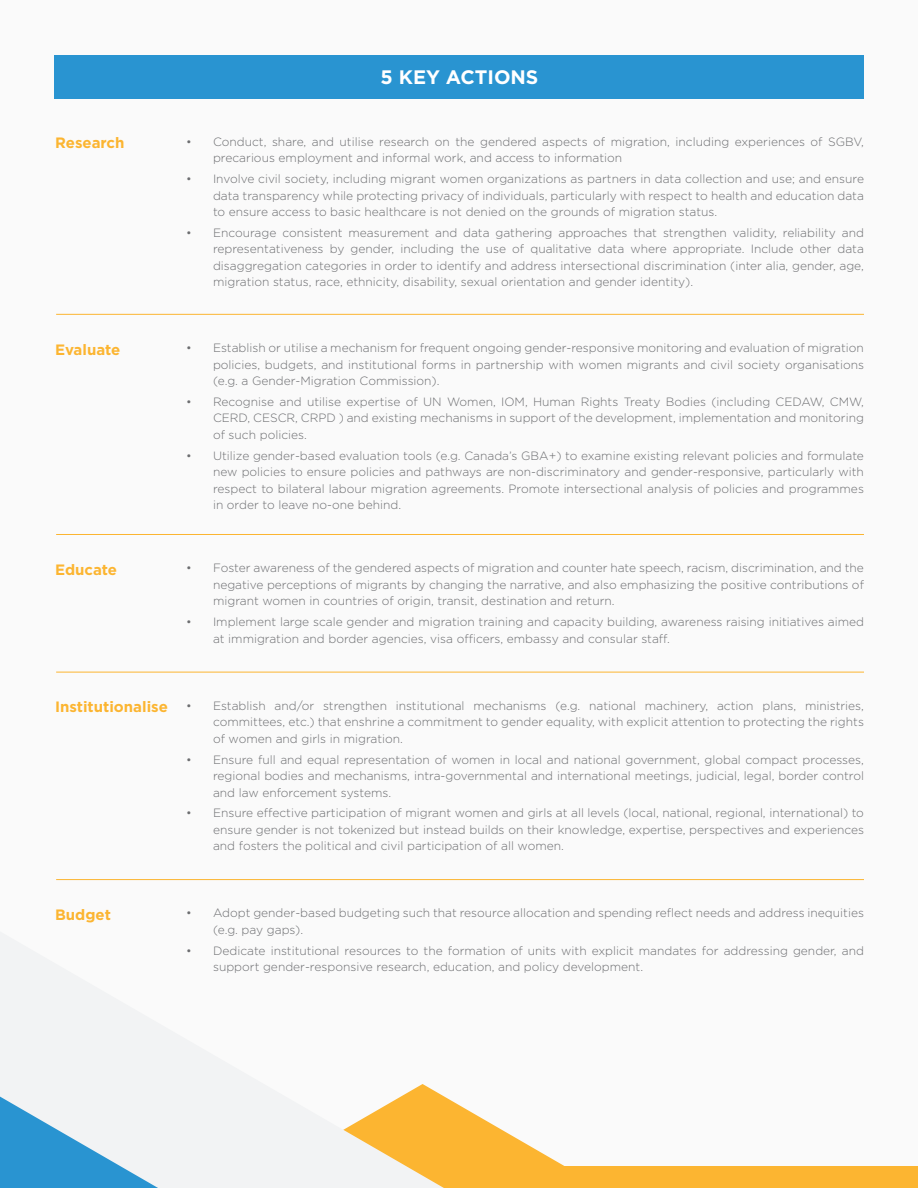
<style>
.page{position:relative;width:918px;height:1188px;background:#fafafa}
.page>*{position:absolute;margin:0;border:0;box-sizing:border-box;transform-origin:0 0}
.t1{font:700 19.5px "Gotham";color:#fff}
.t2{font:700 15px "Gotham";color:#fcb531}
.t3{font:300 12px/16.5px "Gotham";color:#6c6d70;text-align:justify}
</style>
<div class="page">
<div style="left:0;top:1166px;width:918px;height:22px;background:#fcb531"></div>
<div style="left:54px;top:55px;width:810px;height:44px;background:#2994d1"></div>
<hr style="left:56px;top:314px;width:808px;height:1px;background:#fcb531">
<hr style="left:56px;top:534px;width:808px;height:1px;background:#fcb531">
<hr style="left:56px;top:672px;width:808px;height:1px;background:#fcb531">
<hr style="left:56px;top:879px;width:808px;height:1px;background:#fcb531">
<svg style="left:444px;top:1096px;width:120px;height:70px"></svg>
<svg style="left:0;top:1084px;width:444px;height:104px"></svg>
<svg style="left:0;top:1097px;width:158px;height:91px"></svg>
<p class="t1" style="left:381px;top:65px;width:159px">5 KEY ACTIONS</p>
<p class="t2" style="left:55px;top:134px;width:71px">Research</p>
<p class="t3" style="left:213px;top:133px;width:652px;text-indent:-27px">• Conduct, share, and utilise research on the gendered aspects of migration, including experiences of SGBV, precarious employment and informal work, and access to information</p>
<p class="t3" style="left:213px;top:170px;width:653px;text-indent:-27px">• Involve civil society, including migrant women organizations as partners in data collection and use; and ensure data transparency while protecting privacy of individuals, particularly with respect to health and education data to ensure access to basic healthcare is not denied on the grounds of migration status.</p>
<p class="t3" style="left:213px;top:224px;width:652px;text-indent:-27px">• Encourage consistent measurement and data gathering approaches that strengthen validity, reliability and representativeness by gender, including the use of qualitative data where appropriate. Include other data disaggregation categories in order to identify and address intersectional discrimination (inter alia, gender, age, migration status, race, ethnicity, disability, sexual orientation and gender identity).</p>
<p class="t2" style="left:55px;top:341px;width:67px">Evaluate</p>
<p class="t3" style="left:213px;top:339px;width:652px;text-indent:-27px">• Establish or utilise a mechanism for frequent ongoing gender-responsive monitoring and evaluation of migration policies, budgets, and institutional forms in partnership with women migrants and civil society organisations (e.g. a Gender-Migration Commission).</p>
<p class="t3" style="left:213px;top:393px;width:652px;text-indent:-27px">• Recognise and utilise expertise of UN Women, IOM, Human Rights Treaty Bodies (including CEDAW, CMW, CERD, CESCR, CRPD ) and existing mechanisms in support of the development, implementation and monitoring of such policies.</p>
<p class="t3" style="left:213px;top:447px;width:652px;text-indent:-27px">• Utilize gender-based evaluation tools (e.g. Canada’s GBA+) to examine existing relevant policies and formulate new policies to ensure policies and pathways are non-discriminatory and gender-responsive, particularly with respect to bilateral labour migration agreements. Promote intersectional analysis of policies and programmes in order to leave no-one behind.</p>
<p class="t2" style="left:55px;top:561px;width:63px">Educate</p>
<p class="t3" style="left:213px;top:560px;width:652px;text-indent:-27px">• Foster awareness of the gendered aspects of migration and counter hate speech, racism, discrimination, and the negative perceptions of migrants by changing the narrative, and also emphasizing the positive contributions of migrant women in countries of origin, transit, destination and return.</p>
<p class="t3" style="left:213px;top:613px;width:653px;text-indent:-27px">• Implement large scale gender and migration training and capacity building, awareness raising initiatives aimed at immigration and border agencies, visa officers, embassy and consular staff.</p>
<p class="t2" style="left:55px;top:698px;width:114px">Institutionalise</p>
<p class="t3" style="left:213px;top:697px;width:652px;text-indent:-27px">• Establish and/or strengthen institutional mechanisms (e.g. national machinery, action plans, ministries, committees, etc.) that enshrine a commitment to gender equality, with explicit attention to protecting the rights of women and girls in migration.</p>
<p class="t3" style="left:213px;top:751px;width:653px;text-indent:-27px">• Ensure full and equal representation of women in local and national government, global compact processes, regional bodies and mechanisms, intra-governmental and international meetings, judicial, legal, border control and law enforcement systems.</p>
<p class="t3" style="left:213px;top:805px;width:652px;text-indent:-27px">• Ensure effective participation of migrant women and girls at all levels (local, national, regional, international) to ensure gender is not tokenized but instead builds on their knowledge, expertise, perspectives and experiences and fosters the political and civil participation of all women.</p>
<p class="t2" style="left:55px;top:906px;width:57px">Budget</p>
<p class="t3" style="left:213px;top:905px;width:652px;text-indent:-27px">• Adopt gender-based budgeting such that resource allocation and spending reflect needs and address inequities (e.g. pay gaps).</p>
<p class="t3" style="left:213px;top:942px;width:652px;text-indent:-27px">• Dedicate institutional resources to the formation of units with explicit mandates for addressing gender, and support gender-responsive research, education, and policy development.</p>
</div>
